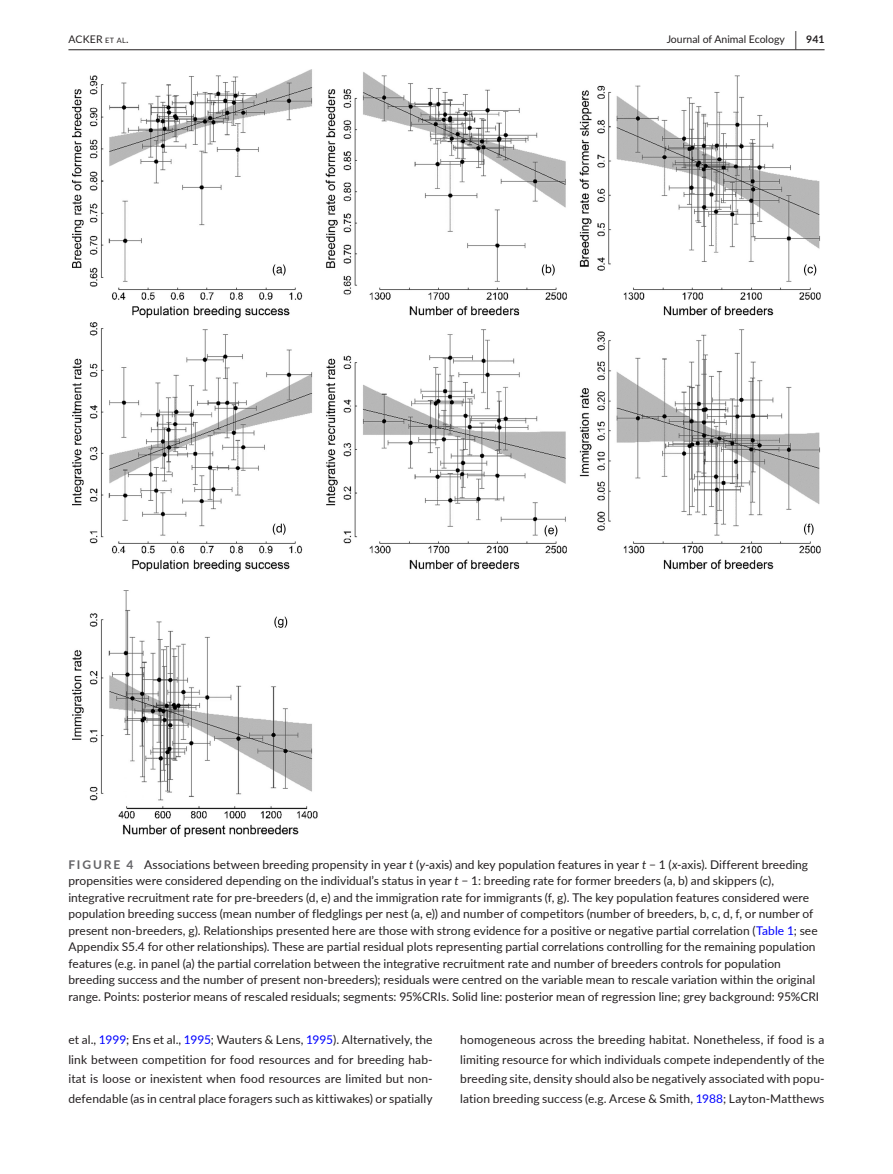
<style>
.page{position:relative;width:893px;height:1174px;background:#fff}
.page>*{position:absolute;margin:0;border:0;box-sizing:border-box;transform-origin:0 0}
.t1{font:12px/16.5px "Lato";letter-spacing:.005em;color:#231f20;text-align:justify}
.t2{font:10.5px "Lato";color:#231f20}
.t3{font:10.5px "Lato";letter-spacing:.01em;color:#231f20}
.s1{font-size:7.35px}
.s2{font-weight:700;font-size:19.5px}
.s3{font-weight:700}
.s4{font-weight:700;color:#636366}
.s5{font-style:italic}
.s6{color:#00f}
</style>
<div class="page">
<hr style="left:68px;top:49px;width:756px;height:1px;background:#231f20">
<img style="left:72px;top:69px;width:749px;height:767px">
<p class="t3" style="left:68px;top:31px;width:62px">ACKER <span class="s1">et al</span>.</p>
<p class="t2" style="left:667px;top:31px;width:159px">Journal of Animal Ecology <span class="s2">|</span> <span class="s3">941</span></p>
<p class="t1" style="left:68px;top:855px;width:752px;text-align:left"><span class="s4">FI G U RE 4</span> Associations between breeding propensity in year <span class="s5">t</span> (<span class="s5">y</span>-axis) and key population features in year <span class="s5">t</span> − 1 (<span class="s5">x</span>-axis). Different breeding propensities were considered depending on the individual’s status in year <span class="s5">t</span> − 1: breeding rate for former breeders (a, b) and skippers (c), integrative recruitment rate for pre-breeders (d, e) and the immigration rate for immigrants (f, g). The key population features considered were population breeding success (mean number of fledglings per nest (a, e)) and number of competitors (number of breeders, b, c, d, f, or number of present non-breeders, g). Relationships presented here are those with strong evidence for a positive or negative partial correlation (<span class="s6">Table 1</span>; see Appendix S5.4 for other relationships). These are partial residual plots representing partial correlations controlling for the remaining population features (e.g. in panel (a) the partial correlation between the integrative recruitment rate and number of breeders controls for population breeding success and the number of present non-breeders); residuals were centred on the variable mean to rescale variation within the original range. Points: posterior means of rescaled residuals; segments: 95%CRIs. Solid line: posterior mean of regression line; grey background: 95%CRI</p>
<p class="t1" style="left:68px;top:1029px;width:366px;line-height:19.5px">et al., <span class="s6">1999</span>; Ens et al., <span class="s6">1995</span>; Wauters &amp; Lens, <span class="s6">1995</span>). Alternatively, the link between competition for food resources and for breeding hab&shy;itat is loose or inexistent when food resources are limited but non&shy;defendable (as in central place foragers such as kittiwakes) or spatially</p>
<p class="t1" style="left:460px;top:1029px;width:366px;line-height:19.5px">homogeneous across the breeding habitat. Nonetheless, if food is a limiting resource for which individuals compete independently of the breeding site, density should also be negatively associated with popu&shy;lation breeding success (e.g. Arcese &amp; Smith, <span class="s6">1988</span>; Layton-Matthews</p>
</div>
